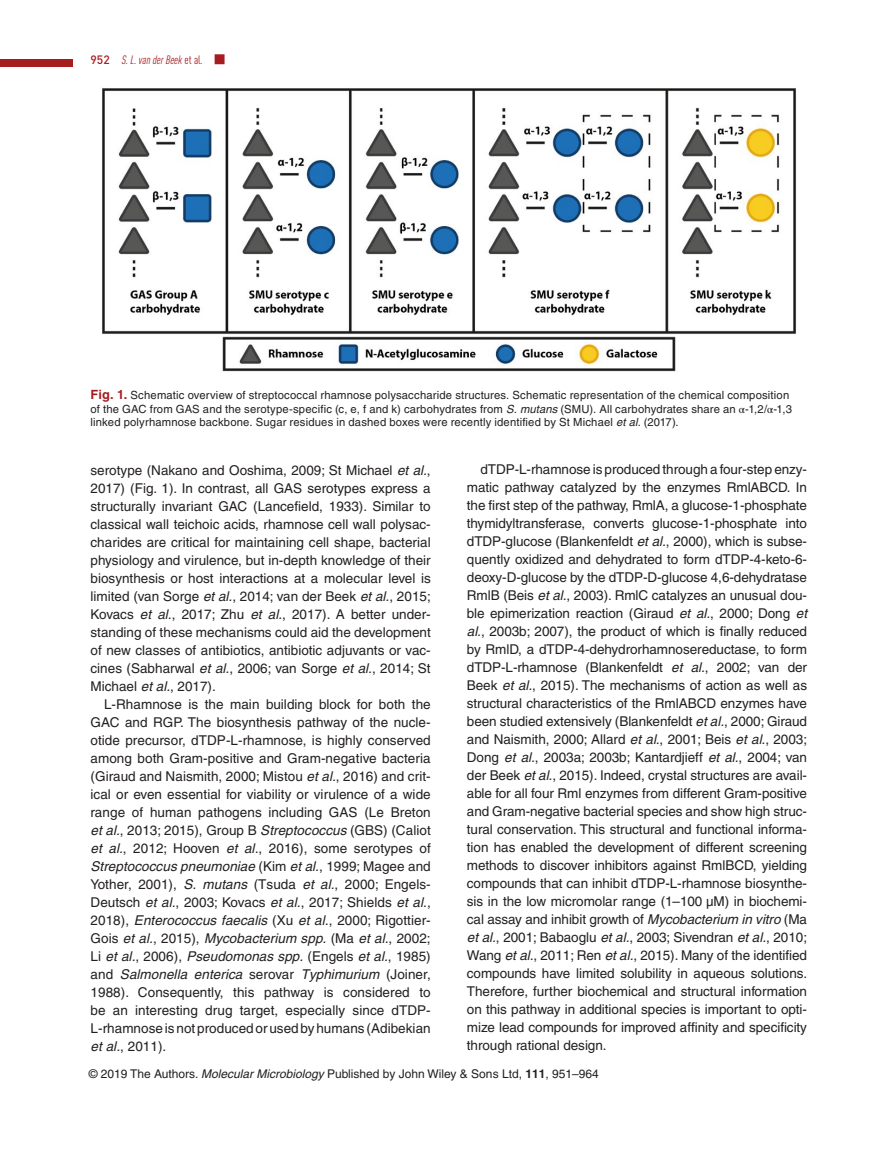
<style>
.page{position:relative;width:893px;height:1174px;background:#fff}
.page>*{position:absolute;margin:0;border:0;box-sizing:border-box;transform-origin:0 0}
.t1{font:13.5px/18px "Helvetica";color:#231f20;text-align:justify}
.t2{font:12px "Helvetica";color:#231f20}
.t3{font:italic condensed 12px "DINOT";color:#a61c1f}
.t4{font:11.25px/13.5px "Helvetica";letter-spacing:.015em;color:#231f20}
.s1{font-family:"DIN";font-weight:500;font-style:normal;font-stretch:normal}
.s2{font-style:normal}
.s3{font-weight:700;font-size:12.75px;color:#a61c1f}
.s4{font-style:italic}
.s5{font-family:"STIX"}
.s6{font-weight:700}
</style>
<div class="page">
<div style="left:215px;top:54px;width:10px;height:10px;border:3px solid #a61c1f"></div>
<div style="left:0;top:59px;width:72px;height:8px;background:#a61c1f"></div>
<img style="left:102px;top:88px;width:694px;height:284px">
<p class="t3" style="left:91px;top:51px;width:135px"><span class="s1">952</span> S. L. van der Beek <span class="s2">et al</span>. ■</p>
<p class="t4" style="left:91px;top:388px;width:703px"><span class="s3">Fig. 1.</span> Schematic overview of streptococcal rhamnose polysaccharide structures. Schematic representation of the chemical composition of the GAC from GAS and the serotype-specific (c, e, f and k) carbohydrates from <span class="s4">S. mutans</span> (SMU). All carbohydrates share an <span class="s5">α</span>-1,2/<span class="s5">α</span>-1,3 linked polyrhamnose backbone. Sugar residues in dashed boxes were recently identified by St Michael <span class="s4">et al</span>. (2017).</p>
<p class="t1" style="left:91px;top:461px;width:342px">serotype (Nakano and Ooshima, 2009; St Michael <span class="s4">et al.</span>, 2017) (Fig. 1). In contrast, all GAS serotypes express a structurally invariant GAC (Lancefield, 1933). Similar to classical wall teichoic acids, rhamnose cell wall polysac&shy;charides are critical for maintaining cell shape, bacterial physiology and virulence, but in-depth knowledge of their biosynthesis or host interactions at a molecular level is limited (van Sorge <span class="s4">et al.</span>, 2014; van der Beek <span class="s4">et al.</span>, 2015; Kovacs <span class="s4">et al.</span>, 2017; Zhu <span class="s4">et al</span>., 2017). A better under&shy;standing of these mechanisms could aid the development of new classes of antibiotics, antibiotic adjuvants or vac&shy;cines (Sabharwal <span class="s4">et al.</span>, 2006; van Sorge <span class="s4">et al.</span>, 2014; St Michael <span class="s4">et al.</span>, 2017).</p>
<p class="t1" style="left:91px;top:695px;width:342px;text-indent:14px">L-Rhamnose is the main building block for both the GAC and RGP. The biosynthesis pathway of the nucle&shy;otide precursor, dTDP-L-rhamnose, is highly conserved among both Gram-positive and Gram-negative bacteria (Giraud and Naismith, 2000; Mistou <span class="s4">et al.</span>, 2016) and crit&shy;ical or even essential for viability or virulence of a wide range of human pathogens including GAS (Le Breton <span class="s4">et al.</span>, 2013; 2015), Group B <span class="s4">Streptococcus</span> (GBS) (Caliot <span class="s4">et al.</span>, 2012; Hooven <span class="s4">et al.</span>, 2016), some serotypes of <span class="s4">Streptococcus pneumoniae</span> (Kim <span class="s4">et al.</span>, 1999; Magee and Yother, 2001), <span class="s4">S. mutans</span> (Tsuda <span class="s4">et al.</span>, 2000; Engels-Deutsch <span class="s4">et al.</span>, 2003; Kovacs <span class="s4">et al.</span>, 2017; Shields <span class="s4">et al</span>., 2018), <span class="s4">Enterococcus faecalis</span> (Xu <span class="s4">et al.</span>, 2000; Rigottier-Gois <span class="s4">et al.</span>, 2015), <span class="s4">Mycobacterium spp.</span> (Ma <span class="s4">et al.</span>, 2002; Li <span class="s4">et al.</span>, 2006), <span class="s4">Pseudomonas spp.</span> (Engels <span class="s4">et al.</span>, 1985) and <span class="s4">Salmonella enterica</span> serovar <span class="s4">Typhimurium</span> (Joiner, 1988). Consequently, this pathway is considered to be an interesting drug target, especially since dTDP-L-rhamnose is not produced or used by humans (Adibekian <span class="s4">et al.</span>, 2011).</p>
<p class="t1" style="left:467px;top:460px;width:342px;text-indent:14px">dTDP-L-rhamnose is produced through a four-step enzy&shy;matic pathway catalyzed by the enzymes RmlABCD. In the first step of the pathway, RmlA, a glucose-1-phosphate thymidyltransferase, converts glucose-1-phosphate into dTDP-glucose (Blankenfeldt <span class="s4">et al.</span>, 2000), which is subse&shy;quently oxidized and dehydrated to form dTDP-4-keto-6- deoxy-D-glucose by the dTDP-D-glucose 4,6-dehydratase RmlB (Beis <span class="s4">et al.</span>, 2003). RmlC catalyzes an unusual dou&shy;ble epimerization reaction (Giraud <span class="s4">et al.</span>, 2000; Dong <span class="s4">et al.</span>, 2003b; 2007), the product of which is finally reduced by RmlD, a dTDP-4-dehydrorhamnosereductase, to form dTDP-L-rhamnose (Blankenfeldt <span class="s4">et al.</span>, 2002; van der Beek <span class="s4">et al.</span>, 2015). The mechanisms of action as well as structural characteristics of the RmlABCD enzymes have been studied extensively (Blankenfeldt <span class="s4">et al.</span>, 2000; Giraud and Naismith, 2000; Allard <span class="s4">et al.</span>, 2001; Beis <span class="s4">et al.</span>, 2003; Dong <span class="s4">et al.</span>, 2003a; 2003b; Kantardjieff <span class="s4">et al.</span>, 2004; van der Beek <span class="s4">et al.</span>, 2015). Indeed, crystal structures are avail&shy;able for all four Rml enzymes from different Gram-positive and Gram-negative bacterial species and show high struc&shy;tural conservation. This structural and functional informa&shy;tion has enabled the development of different screening methods to discover inhibitors against RmlBCD, yielding compounds that can inhibit dTDP-L-rhamnose biosynthe&shy;sis in the low micromolar range (1–100 µM) in biochemi&shy;cal assay and inhibit growth of <span class="s4">Mycobacterium in vitro</span> (Ma <span class="s4">et al.</span>, 2001; Babaoglu <span class="s4">et al.</span>, 2003; Sivendran <span class="s4">et al.</span>, 2010; Wang <span class="s4">et al.</span>, 2011; Ren <span class="s4">et al.</span>, 2015). Many of the identified compounds have limited solubility in aqueous solutions.<br>Therefore, further biochemical and structural information on this pathway in additional species is important to opti&shy;mize lead compounds for improved affinity and specificity through rational design.</p>
<p class="t2" style="left:89px;top:1067px;width:512px">© 2019 The Authors. <span class="s4">Molecular Microbiology</span> Published by John Wiley &amp; Sons Ltd, <span class="s6">111</span>, 951–964</p>
</div>
